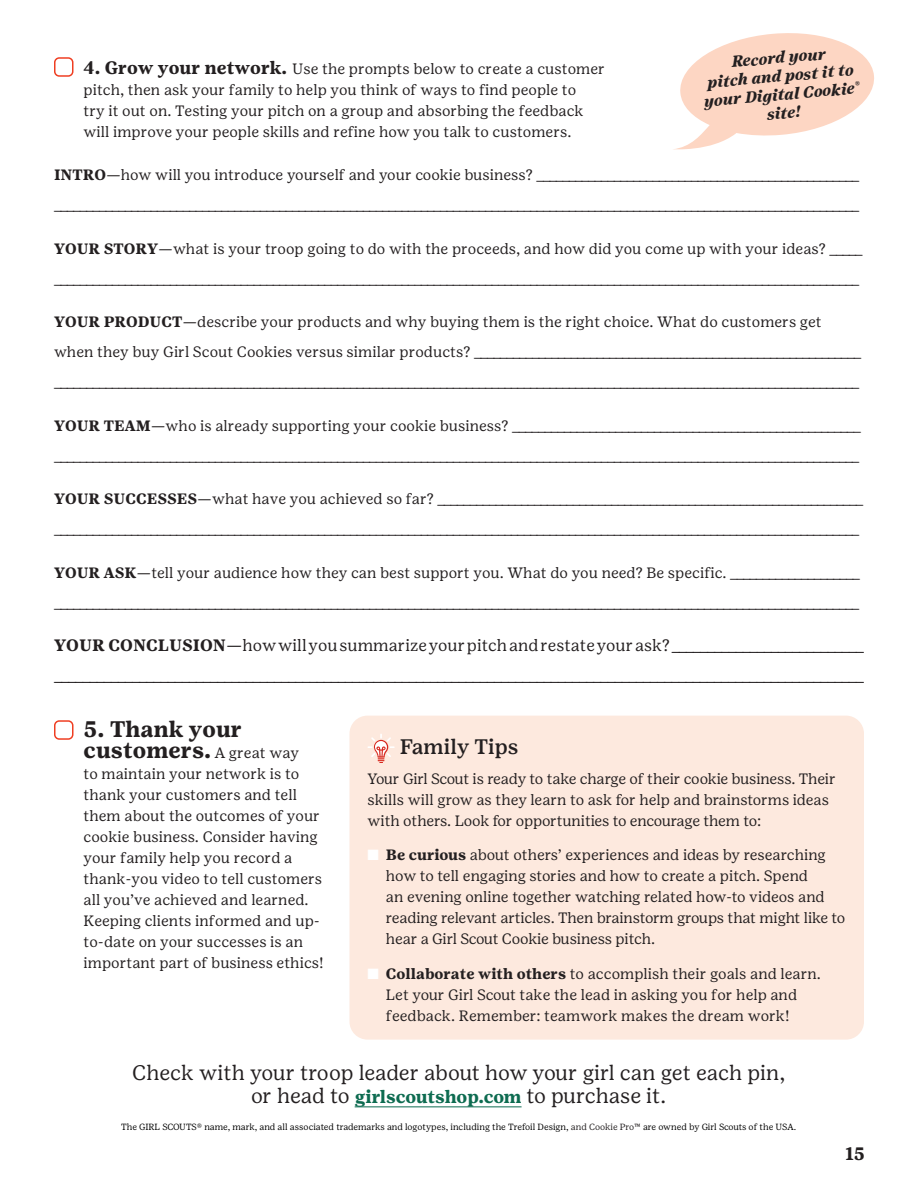
<style>
.page{position:relative;width:918px;height:1188px;background:#fff}
.page>*{position:absolute;margin:0;border:0;box-sizing:border-box;transform-origin:0 0}
.BODY_Cad{font:700 22.5px/21px "Girl Scout Text";color:#231f20}
.t1{font:21px "Girl Scout Text";color:#231f20}
.SUBHED_Cad{font:500 21px "Girl Scout Text";color:#231f20}
.t2{font:700 18px "Girl Scout Text";color:#231f20}
.t3{font:16.5px/30px "Girl Scout Text";color:#231f20}
.t4{font:italic 700 15.75px/18.5px "Girl Scout Text";color:#231f20;text-align:center}
.BODY_Cad-2{font:15px/21px "Girl Scout Text";color:#231f20}
.t5{font:9px "Girl Scout Text";color:#000}
.s1{font-weight:700;font-size:18px}
.s2{font-weight:700}
.s3{font-weight:400;font-size:15px}
.s4{color:#fff}
.s5{font-weight:700;font-size:18px;color:#0d6b50}
.s6{color:#231f20}
</style>
<div class="page">
<div style="left:54px;top:57px;width:20px;height:20px;border:2px solid #ef3e22;border-radius:4px"></div>
<div style="left:350px;top:716px;width:514px;height:324px;background:#fde9de;border-radius:18px"></div>
<svg style="left:368px;top:734px;width:27px;height:29px"></svg>
<div style="left:54px;top:720px;width:20px;height:20px;border:2px solid #ef3e22;border-radius:4px"></div>
<svg style="left:673px;top:33px;width:201px;height:117px"></svg>
<hr style="left:355px;top:1107px;width:167px;height:1px;background:#0d6b50">
<p class="t4" style="left:731px;top:53px;width:96px;rotate:-5deg">Record your</p>
<p class="t4" style="left:702px;top:74px;width:158px;rotate:-5deg">pitch and post it to your Digital Cookie<sup>® </sup>site!</p>
<p class="BODY_Cad-2" style="left:84px;top:58px;width:523px"><span class="s1">4. Grow your network.</span> Use the prompts below to create a customer pitch, then ask your family to help you think of ways to find people to<br>try it out on. Testing your pitch on a group and absorbing the feedback will improve your people skills and refine how you talk to customers.</p>
<p class="BODY_Cad-2" style="left:54px;top:160px;width:807px;line-height:30px"><span class="s2">INTRO</span>—how will you introduce yourself and your cookie business? __________________________________________________ _____________________________________________________________________________________________________________________________</p>
<p class="BODY_Cad-2" style="left:54px;top:234px;width:810px;line-height:30px"><span class="s2">YOUR STORY</span>—what is your troop going to do with the proceeds, and how did you come up with your ideas? _____ _____________________________________________________________________________________________________________________________</p>
<p class="BODY_Cad-2" style="left:54px;top:307px;width:809px;line-height:30px"><span class="s2">YOUR PRODUCT</span>—describe your products and why buying them is the right choice. What do customers get when they buy Girl Scout Cookies versus similar products? ____________________________________________________________ _____________________________________________________________________________________________________________________________</p>
<p class="BODY_Cad-2" style="left:54px;top:411px;width:808px;line-height:30px"><span class="s2">YOUR TEAM</span>—who is already supporting your cookie business? ______________________________________________________ _____________________________________________________________________________________________________________________________</p>
<p class="BODY_Cad-2" style="left:54px;top:484px;width:811px;line-height:30px"><span class="s2">YOUR SUCCESSES</span>—what have you achieved so far? __________________________________________________________________ _____________________________________________________________________________________________________________________________</p>
<p class="BODY_Cad-2" style="left:54px;top:558px;width:807px;line-height:30px"><span class="s2">YOUR ASK</span>—tell your audience how they can best support you. What do you need? Be specific. ____________________ _____________________________________________________________________________________________________________________________</p>
<p class="t3" style="left:54px;top:631px;width:812px"><span class="s2">YOUR CONCLUSION</span>—how will you summarize your pitch and restate your ask? ___________________________ __________________________________________________________________________________________________________________</p>
<p class="BODY_Cad" style="left:84px;top:718px;width:217px">5. Thank your customers. <span class="s3">A great way</span></p>
<p class="BODY_Cad-2" style="left:84px;top:763px;width:242px">to maintain your network is to thank your customers and tell them about the outcomes of your cookie business. Consider having your family help you record a thank-you video to tell customers all you’ve achieved and learned.<br>Keeping clients informed and up&shy;to-date on your successes is an important part of business ethics!</p>
<p class="SUBHED_Cad" style="left:400px;top:734px;width:120px">Family Tips</p>
<p class="BODY_Cad-2" style="left:368px;top:768px;width:470px">Your Girl Scout is ready to take charge of their cookie business. Their skills will grow as they learn to ask for help and brainstorms ideas with others. Look for opportunities to encourage them to:</p>
<p class="BODY_Cad-2" style="left:386px;top:845px;width:461px;text-indent:-18px"><span class="s4">■</span> <span class="s2">Be curious</span> about others’ experiences and ideas by researching how to tell engaging stories and how to create a pitch. Spend<br>an evening online together watching related how-to videos and reading relevant articles. Then brainstorm groups that might like to hear a Girl Scout Cookie business pitch.</p>
<p class="BODY_Cad-2" style="left:386px;top:963px;width:437px;text-indent:-18px"><span class="s4">■</span> <span class="s2">Collaborate with others</span> to accomplish their goals and learn.<br>Let your Girl Scout take the lead in asking you for help and feedback. Remember: teamwork makes the dream work!</p>
<p class="t1" style="left:132px;top:1061px;width:654px">Check with your troop leader about how your girl can get each pin,</p>
<p class="t1" style="left:251px;top:1084px;width:417px">or head to <span class="s5">girlscoutshop.com</span> to purchase it.</p>
<p class="t5" style="left:121px;top:1122px;width:677px">The GIRL SCOUTS® name, mark, and all associated trademarks and logotypes, including the Trefoil Design, <span class="s6">and Cookie Pro™</span> are owned by Girl Scouts of the USA.</p>
<p class="t2" style="left:846px;top:1143px;width:21px">15</p>
</div>
